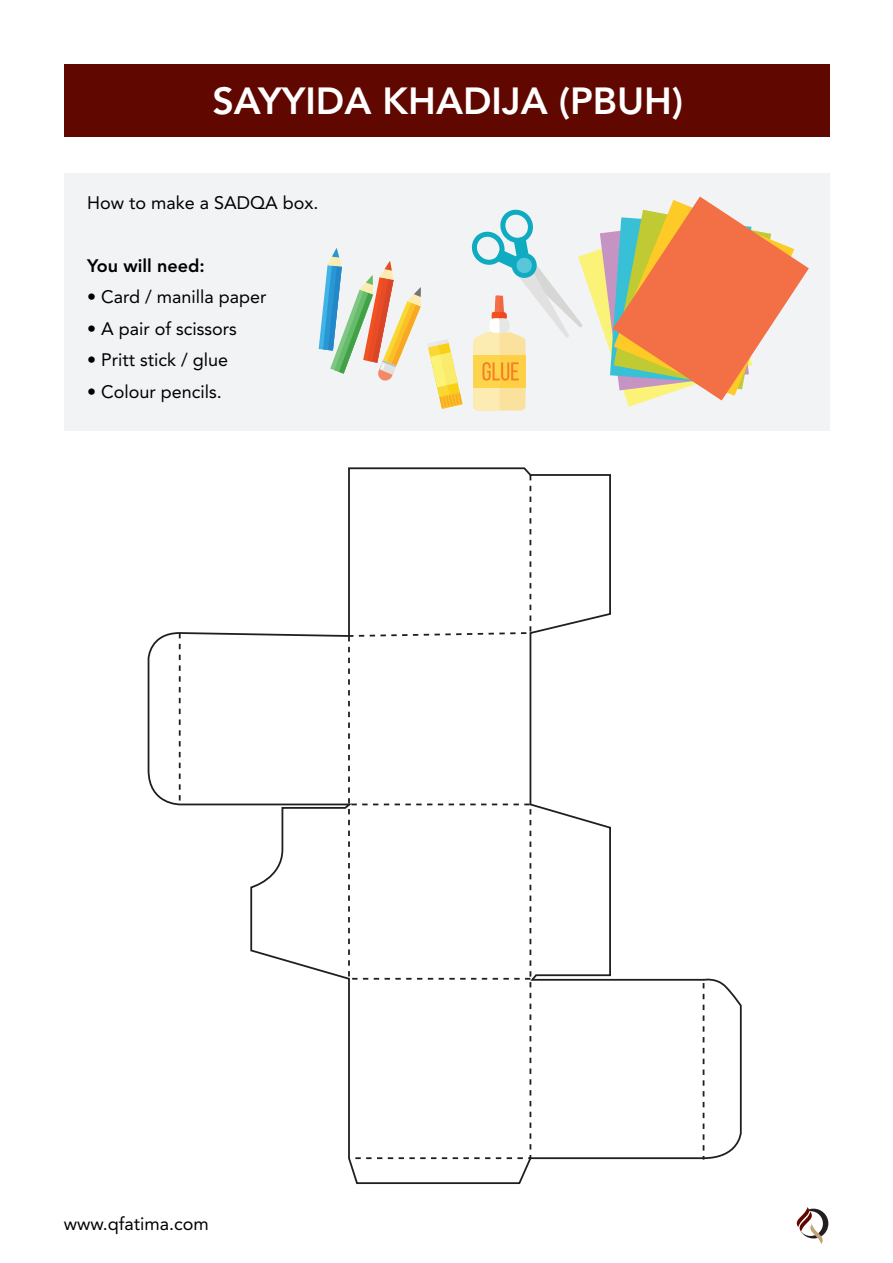
<style>
.page{position:relative;width:893px;height:1263px;background:#fff}
.page>*{position:absolute;margin:0;border:0;box-sizing:border-box;transform-origin:0 0}
.t1{font:800 37.5px "Avenir LT Std";color:#fff}
.t2{font:18px "Avenir LT Std";color:#000}
.t3{font:800 18px "Avenir LT Std";color:#000}
</style>
<div class="page">
<div style="left:64px;top:173px;width:766px;height:257px;background:#f2f3f4"></div>
<div style="left:64px;top:64px;width:766px;height:73px;background:#600800"></div>
<svg style="left:796px;top:1207px;width:32px;height:37px"></svg>
<svg style="left:147px;top:467px;width:595px;height:717px"></svg>
<svg style="left:703px;top:983px;width:1px;height:176px"></svg>
<svg style="left:347px;top:980px;width:185px;height:180px"></svg>
<svg style="left:179px;top:633px;width:2px;height:171px"></svg>
<svg style="left:347px;top:473px;width:185px;height:158px"></svg>
<svg style="left:347px;top:631px;width:185px;height:349px"></svg>
<svg style="left:319px;top:248px;width:102px;height:133px"></svg>
<svg style="left:428px;top:339px;width:34px;height:70px"></svg>
<svg style="left:471px;top:197px;width:338px;height:213px"></svg>
<h1 class="t1" style="left:212px;top:79px;width:472px">SAYYIDA KHADIJA (PBUH)</h1>
<p class="t2" style="left:87px;top:192px;width:233px">How to make a SADQA box.</p>
<p class="t3" style="left:87px;top:255px;width:119px">You will need:</p>
<p class="t2" style="left:87px;top:286px;width:181px">• Card / manilla paper</p>
<p class="t2" style="left:87px;top:318px;width:151px">• A pair of scissors</p>
<p class="t2" style="left:87px;top:349px;width:143px">• Pritt stick / glue</p>
<p class="t2" style="left:87px;top:381px;width:136px">• Colour pencils.</p>
<p class="t2" style="left:64px;top:1213px;width:147px">www.qfatima.com</p>
</div>
